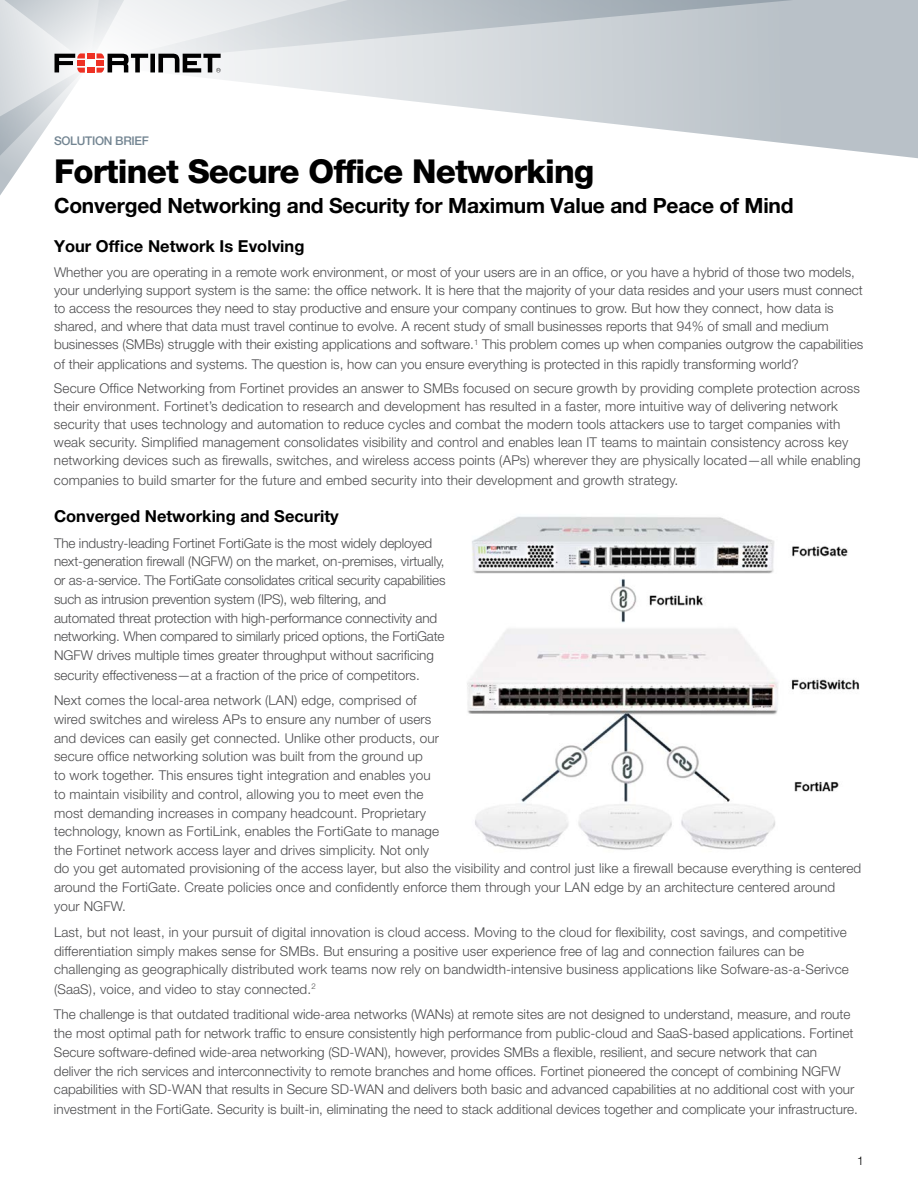
<style>
.page{position:relative;width:918px;height:1188px;background:#fff}
.page>*{position:absolute;margin:0;border:0;box-sizing:border-box;transform-origin:0 0}
.t1{font:800 33px "Helvetica Neue LT Pro";letter-spacing:-.025em;color:#000}
.t2{font:700 21px "Helvetica Neue LT Pro";letter-spacing:-.01em;color:#000}
.t3{font:700 16.5px "Helvetica Neue LT Pro";color:#000}
.t4{font:300 13.5px/18.9px "Helvetica Neue LT Pro";color:#4d4d4f}
.t5{font:500 12px "Helvetica Neue LT Pro";letter-spacing:-.025em;color:#738592}
.t6{font:300 12px "Helvetica Neue LT Pro";color:#000}
</style>
<div class="page">
<svg style="left:221px;top:65px;width:697px;height:94px"></svg>
<svg style="left:221px;top:0;width:697px;height:65px;background:#c7cdd2"></svg>
<svg style="left:0;top:0;width:221px;height:195px"></svg>
<img style="left:467px;top:516px;width:392px;height:334px">
<p class="t5" style="left:54px;top:134px;width:97px">SOLUTION BRIEF</p>
<h1 class="t1" style="left:54px;top:152px;width:542px">Fortinet Secure Office Networking</h1>
<h2 class="t2" style="left:54px;top:192px;width:741px">Converged Networking and Security for Maximum Value and Peace of Mind</h2>
<p class="t3" style="left:54px;top:236px;width:252px">Your Office Network Is Evolving</p>
<p class="t4" style="left:54px;top:263px;width:811px;line-height:18px">Whether you are operating in a remote work environment, or most of your users are in an office, or you have a hybrid of those two models, your underlying support system is the same: the office network. It is here that the majority of your data resides and your users must connect to access the resources they need to stay productive and ensure your company continues to grow. But how they connect, how data is shared, and where that data must travel continue to evolve. A recent study of small businesses reports that 94% of small and medium businesses (SMBs) struggle with their existing applications and software.<sup>1</sup> This problem comes up when companies outgrow the capabilities</p>
<p class="t4" style="left:54px;top:351px;width:808px;line-height:24.8px">of their applications and systems. The question is, how can you ensure everything is protected in this rapidly transforming world?<br>Secure Office Networking from Fortinet provides an answer to SMBs focused on secure growth by providing complete protection across</p>
<p class="t4" style="left:54px;top:397px;width:808px;line-height:18px">their environment. Fortinet’s dedication to research and development has resulted in a faster, more intuitive way of delivering network security that uses technology and automation to reduce cycles and combat the modern tools attackers use to target companies with weak security. Simplified management consolidates visibility and control and enables lean IT teams to maintain consistency across key networking devices such as firewalls, switches, and wireless access points (APs) wherever they are physically located—all while enabling</p>
<p class="t4" style="left:54px;top:470px;width:626px">companies to build smarter for the future and embed security into their development and growth strategy.</p>
<p class="t3" style="left:54px;top:506px;width:286px">Converged Networking and Security</p>
<p class="t4" style="left:54px;top:533px;width:393px">The industry-leading Fortinet FortiGate is the most widely deployed next-generation firewall (NGFW) on the market, on-premises, virtually, or as-a-service. The FortiGate consolidates critical security capabilities such as intrusion prevention system (IPS), web filtering, and automated threat protection with high-performance connectivity and networking. When compared to similarly priced options, the FortiGate NGFW drives multiple times greater throughput without sacrificing security effectiveness—at a fraction of the price of competitors.</p>
<p class="t4" style="left:54px;top:691px;width:809px">Next comes the local-area network (LAN) edge, comprised of<br>wired switches and wireless APs to ensure any number of users<br>and devices can easily get connected. Unlike other products, our<br>secure office networking solution was built from the ground up<br>to work together. This ensures tight integration and enables you<br>to maintain visibility and control, allowing you to meet even the<br>most demanding increases in company headcount. Proprietary<br>technology, known as FortiLink, enables the FortiGate to manage<br>the Fortinet network access layer and drives simplicity. Not only<br>do you get automated provisioning of the access layer, but also the visibility and control just like a firewall because everything is centered around the FortiGate. Create policies once and confidently enforce them through your LAN edge by an architecture centered around your NGFW.</p>
<p class="t4" style="left:54px;top:922px;width:796px">Last, but not least, in your pursuit of digital innovation is cloud access. Moving to the cloud for flexibility, cost savings, and competitive differentiation simply makes sense for SMBs. But ensuring a positive user experience free of lag and connection failures can be challenging as geographically distributed work teams now rely on bandwidth-intensive business applications like Sofware-as-a-Serivce (SaaS), voice, and video to stay connected.<sup>2</sup></p>
<p class="t4" style="left:54px;top:1005px;width:805px">The challenge is that outdated traditional wide-area networks (WANs) at remote sites are not designed to understand, measure, and route the most optimal path for network traffic to ensure consistently high performance from public-cloud and SaaS-based applications. Fortinet Secure software-defined wide-area networking (SD-WAN), however, provides SMBs a flexible, resilient, and secure network that can<br>deliver the rich services and interconnectivity to remote branches and home offices. Fortinet pioneered the concept of combining NGFW capabilities with SD-WAN that results in Secure SD-WAN and delivers both basic and advanced capabilities at no additional cost with your investment in the FortiGate. Security is built-in, eliminating the need to stack additional devices together and complicate your infrastructure.</p>
<p class="t6" style="left:857px;top:1154px;width:8px">1</p>
</div>
